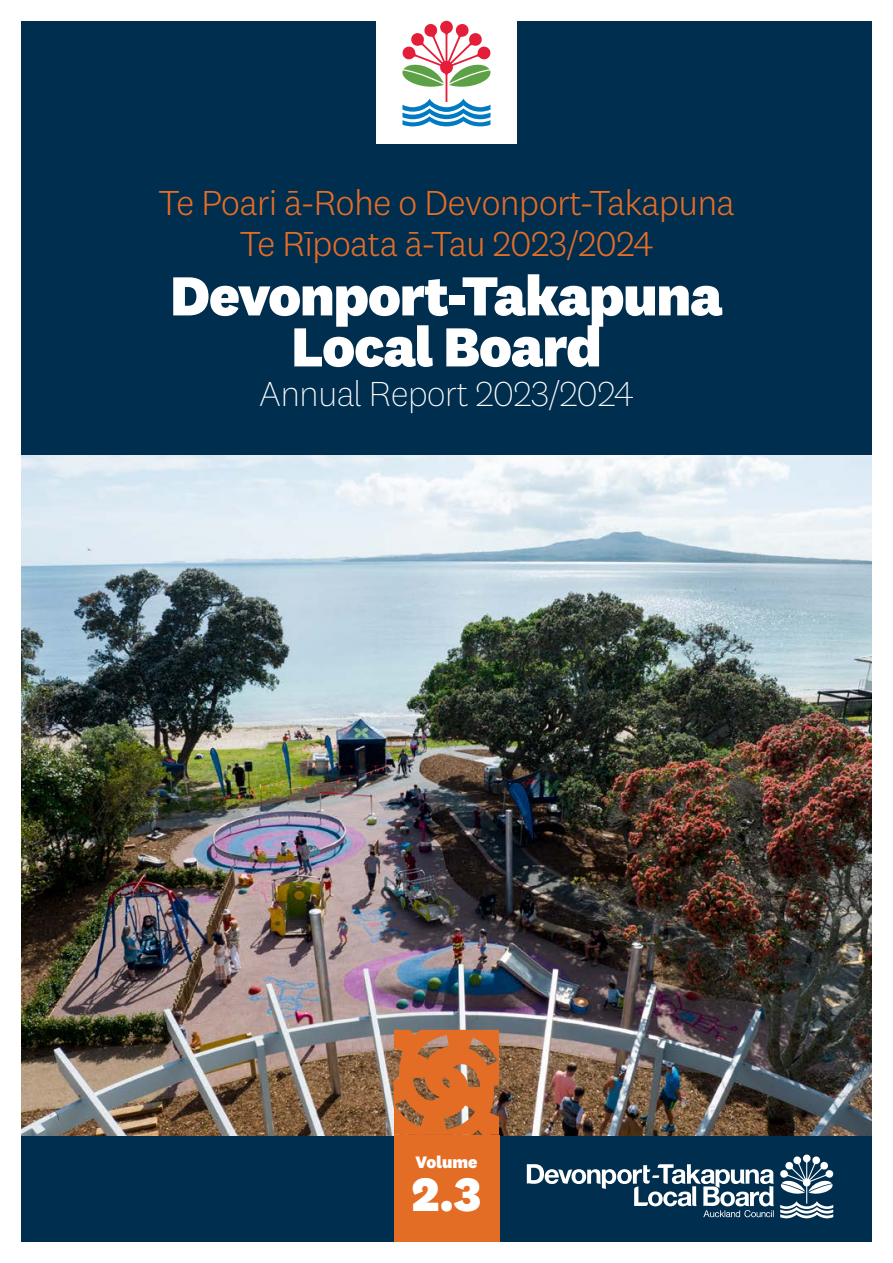
<style>
.page{position:relative;width:893px;height:1263px;background:#fff}
.page>*{position:absolute;margin:0;border:0;box-sizing:border-box;transform-origin:0 0}
.Cover_H1_-_Te_Reo{font:800 57px/51px "National 2";letter-spacing:-.02em;color:#fff;text-align:center}
.Cover___P___Volume_Number{font:800 48.75px "National 2";color:#fff}
.Cover_H1_-_Te_Reo-2{font:300 36px/40.5px "National 2";letter-spacing:-.025em;color:#e46d26;text-align:center}
.Cover_H1_-_Te_Reo-3{font:200 36px "National 2";letter-spacing:-.025em;color:#fff}
.Cover___P_-_Volume{font:800 17.25px "National 2";color:#fff}
</style>
<div class="page">
<div style="left:21px;top:21px;width:851px;height:1221px;background:#002e4f"></div>
<div style="left:376px;top:3px;width:141px;height:141px;background:#fff"></div>
<svg style="left:402px;top:21px;width:89px;height:105px"></svg>
<svg style="left:21px;top:1135px;width:125px;height:1px"></svg>
<img style="left:21px;top:455px;width:851px;height:680px">
<svg style="left:394px;top:1030px;width:105px;height:105px;background:#d06e31"></svg>
<div style="left:394px;top:1135px;width:105px;height:107px;background:#e46d26"></div>
<svg style="left:780px;top:1154px;width:54px;height:64px"></svg>
<svg style="left:527px;top:1164px;width:247px;height:53px"></svg>
<p class="Cover_H1_-_Te_Reo-2" style="left:158px;top:183px;width:578px">Te Poari ā-Rohe o Devonport-Takapuna<br>Te Rīpoata ā-Tau 2023/2024</p>
<p class="Cover_H1_-_Te_Reo" style="left:170px;top:270px;width:554px">Devonport-Takapuna<br>Local Board</p>
<p class="Cover_H1_-_Te_Reo-3" style="left:259px;top:374px;width:377px">Annual Report 2023/2024</p>
<p class="Cover___P_-_Volume" style="left:416px;top:1152px;width:63px">Volume</p>
<p class="Cover___P___Volume_Number" style="left:412px;top:1164px;width:71px">2.3</p>
</div>
